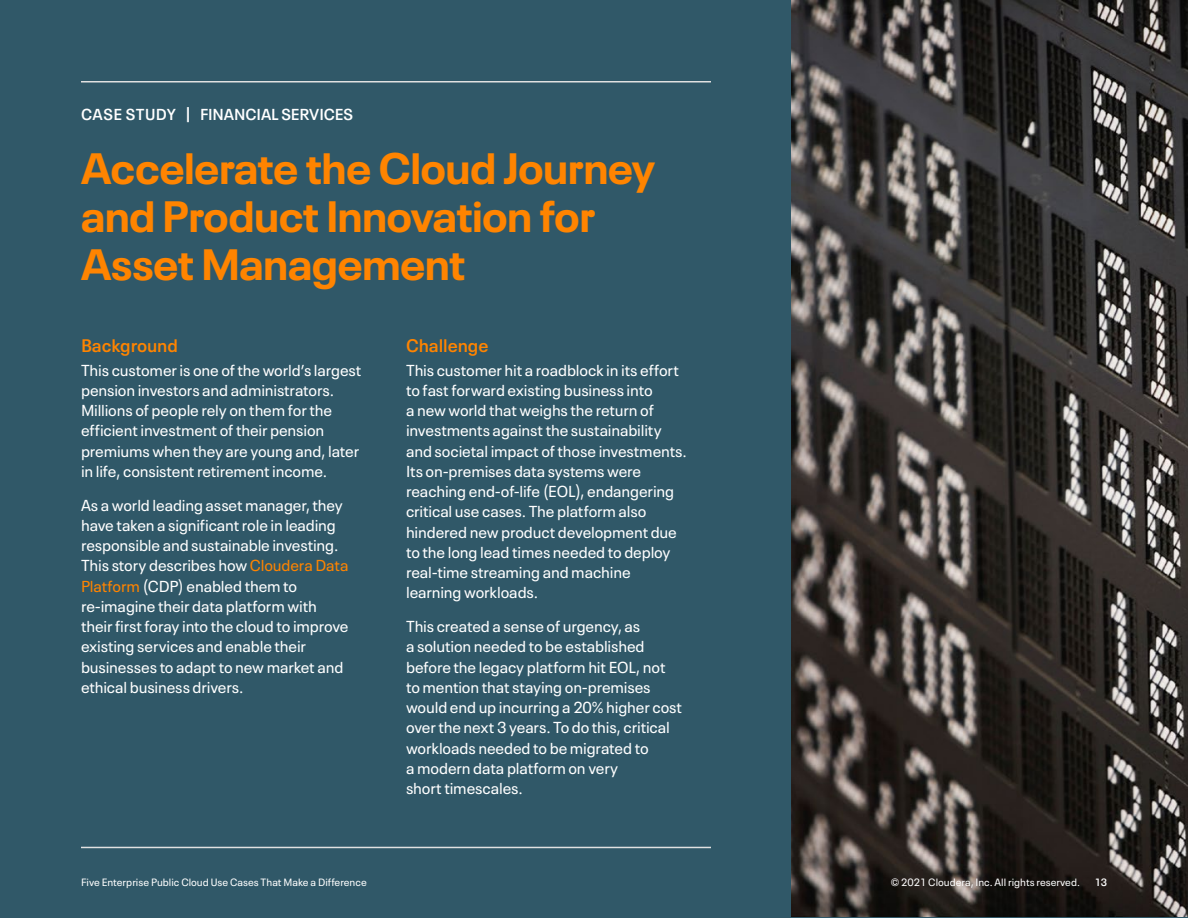
<style>
.page{position:relative;width:1188px;height:918px;background:#305868}
.page>*{position:absolute;margin:0;border:0;box-sizing:border-box;transform-origin:0 0}
.t1{font:700 43.5px/48px "Neue Plak";color:#ff8400}
.t2{font:600 18px "Neue Plak Text";letter-spacing:-.005em;color:#ff8400}
.t3{font:15.75px/20.2px "Neue Plak Text";letter-spacing:-.01em;color:#fff}
.t4{font:600 15.75px "Neue Plak Text";letter-spacing:-.005em;color:#fff}
.t5{font:10.5px "Neue Plak Text";color:#fff}
.t6{font:600 10.5px "Neue Plak Text";color:#fff}
.s1{color:#ff8400}
</style>
<div class="page">
<img style="left:792px;top:0;width:396px;height:917px">
<hr style="left:81px;top:847px;width:630px;height:1px;background:#e1e1e1">
<hr style="left:81px;top:81px;width:630px;height:1px;background:#e1e1e1">
<p class="t4" style="left:81px;top:102px;width:273px">CASE STUDY | FINANCIAL SERVICES</p>
<h1 class="t1" style="left:81px;top:140px;width:576px">Accelerate the Cloud Journey and Product Innovation for<br>Asset Management</h1>
<p class="t2" style="left:81px;top:331px;width:99px">Background</p>
<p class="t3" style="left:81px;top:358px;width:282px">This customer is one of the world’s largest pension investors and administrators.<br>Millions of people rely on them for the efficient investment of their pension premiums when they are young and, later in life, consistent retirement income.</p>
<p class="t3" style="left:81px;top:493px;width:269px">As a world leading asset manager, they have taken a significant role in leading responsible and sustainable investing.<br>This story describes how <span class="s1">Cloudera Data Platform</span> (CDP) enabled them to re-imagine their data platform with their first foray into the cloud to improve existing services and enable their businesses to adapt to new market and ethical business drivers.</p>
<p class="t2" style="left:406px;top:331px;width:84px">Challenge</p>
<p class="t3" style="left:406px;top:358px;width:282px">This customer hit a roadblock in its effort to fast forward existing business into<br>a new world that weighs the return of investments against the sustainability and societal impact of those investments.<br>Its on-premises data systems were reaching end-of-life (EOL), endangering critical use cases. The platform also hindered new product development due to the long lead times needed to deploy real-time streaming and machine learning workloads.</p>
<p class="t3" style="left:406px;top:615px;width:278px">This created a sense of urgency, as<br>a solution needed to be established before the legacy platform hit EOL, not to mention that staying on-premises would end up incurring a 20% higher cost over the next 3 years. To do this, critical workloads needed to be migrated to<br>a modern data platform on very<br>short timescales.</p>
<p class="t5" style="left:81px;top:874px;width:287px">Five Enterprise Public Cloud Use Cases That Make a Difference</p>
<p class="t6" style="left:1095px;top:874px;width:14px">13</p>
<p class="t5" style="left:891px;top:874px;width:191px">© 2021 Cloudera, Inc. All rights reserved.</p>
</div>
